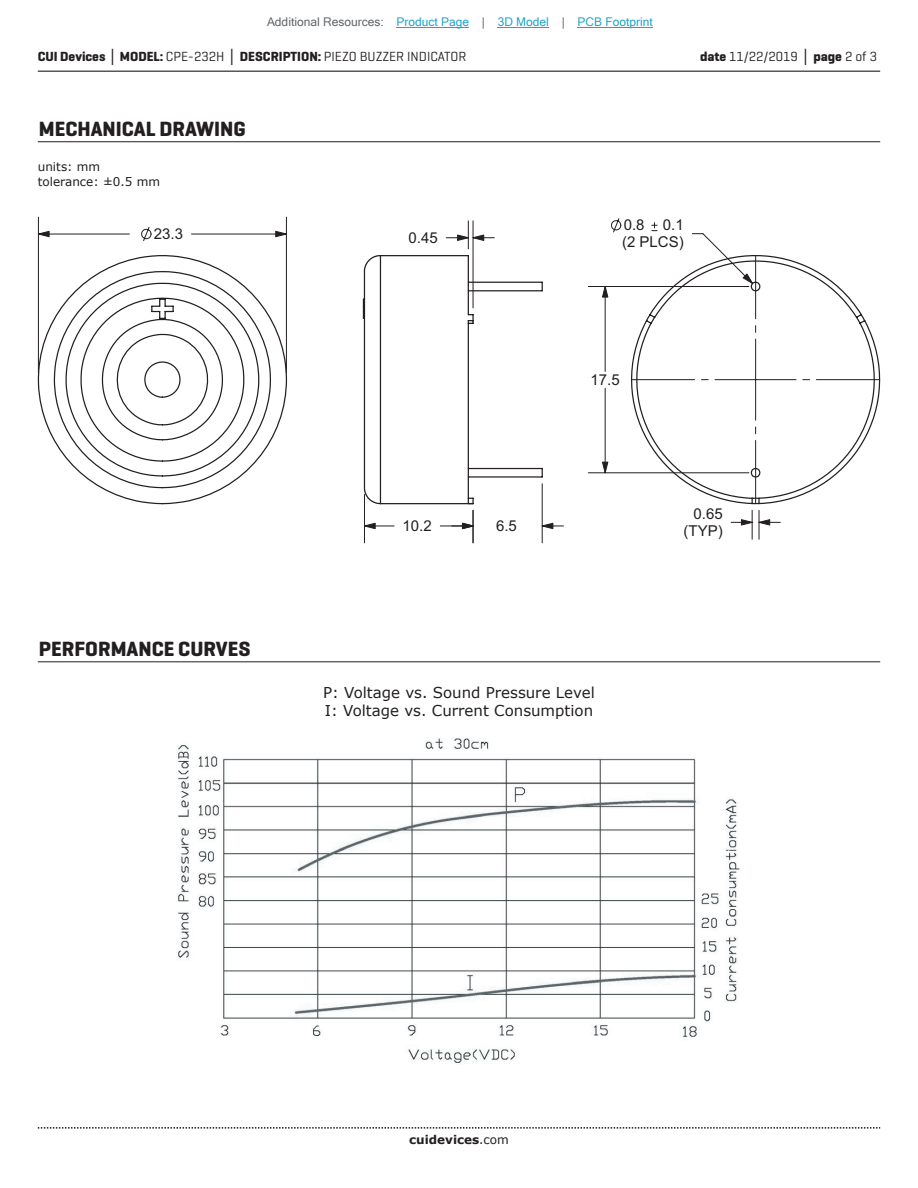
<style>
.page{position:relative;width:918px;height:1188px;background:#fff}
.page>*{position:absolute;margin:0;border:0;box-sizing:border-box;transform-origin:0 0}
.t1{font:700 21px "Geogrotesque";color:#231f20}
.t2{font:15px/18px "Verdana";color:#231f20}
.t3{font:15px/16.8px "Arial";color:#231f20;text-align:right}
.t4{font:700 13.5px "Geogrotesque";color:#231f20}
.t5{font:13.5px "Geogrotesque";color:#231f20}
.t6{font:12px "Microsoft Sans Serif";color:#23a4c6}
.t7{font:12px/14.4px "Verdana";color:#231f20}
.t8{font:700 12px "Verdana";color:#231f20}
.s1{color:#63676b}
.s2{font-family:"Verdana"}
.s3{font-weight:400}
.s4{font-weight:700}
.s5{font-family:"Verdana";font-weight:700}
</style>
<div class="page">
<hr style="left:38px;top:71px;width:842px;height:1px;background:#231f20">
<svg style="left:38px;top:1127px;width:842px;height:2px"></svg>
<hr style="left:38px;top:141px;width:842px;height:1px;background:#231f20">
<hr style="left:38px;top:661px;width:842px;height:1px;background:#231f20">
<svg style="left:38px;top:236px;width:842px;height:269px"></svg>
<hr style="left:715px;top:379px;width:81px;height:1px;background:#231f20">
<hr style="left:816px;top:379px;width:64px;height:1px;background:#231f20">
<hr style="left:755px;top:440px;width:1px;height:64px;background:#231f20">
<hr style="left:440px;top:526px;width:33px;height:1px;background:#231f20">
<hr style="left:364px;top:526px;width:30px;height:1px;background:#231f20">
<hr style="left:364px;top:494px;width:1px;height:49px;background:#231f20">
<hr style="left:473px;top:221px;width:1px;height:87px;background:#231f20">
<hr style="left:473px;top:510px;width:1px;height:33px;background:#231f20">
<hr style="left:542px;top:484px;width:1px;height:59px;background:#231f20">
<svg style="left:365px;top:523px;width:10px;height:6px"></svg>
<svg style="left:446px;top:221px;width:48px;height:28px"></svg>
<svg style="left:452px;top:523px;width:21px;height:6px"></svg>
<svg style="left:542px;top:523px;width:21px;height:6px"></svg>
<svg style="left:141px;top:227px;width:11px;height:15px"></svg>
<hr style="left:38px;top:217px;width:1px;height:156px;background:#231f20">
<hr style="left:286px;top:217px;width:1px;height:156px;background:#231f20">
<hr style="left:38px;top:234px;width:91px;height:1px;background:#231f20">
<hr style="left:191px;top:234px;width:95px;height:1px;background:#231f20">
<svg style="left:38px;top:231px;width:11px;height:6px"></svg>
<svg style="left:276px;top:231px;width:11px;height:6px"></svg>
<svg style="left:587px;top:218px;width:169px;height:256px"></svg>
<svg style="left:731px;top:510px;width:22px;height:29px"></svg>
<svg style="left:759px;top:510px;width:21px;height:29px"></svg>
<img style="left:178px;top:738px;width:562px;height:325px">
<hr style="left:397px;top:27px;width:72px;height:1px;background:#23a4c6">
<hr style="left:498px;top:27px;width:51px;height:1px;background:#23a4c6">
<hr style="left:578px;top:27px;width:75px;height:1px;background:#23a4c6">
<p class="t6" style="left:267px;top:15px;width:387px"><span class="s1">Additional Resources:</span> Product Page <span class="s1">|</span> 3D Model <span class="s1">|</span> PCB Footprint</p>
<p class="t4" style="left:38px;top:48px;width:430px">CUI Devices <span class="s2">│</span> MODEL: <span class="s3">CPE-232H</span> <span class="s2">│</span> DESCRIPTION: <span class="s3">PIEZO BUZZER INDICATOR</span></p>
<p class="t5" style="left:700px;top:48px;width:179px"><span class="s4">date</span> 11/22/2019 <span class="s5">│</span> <span class="s4">page</span> 2 of 3</p>
<h1 class="t1" style="left:39px;top:116px;width:208px">MECHANICAL DRAWING</h1>
<p class="t7" style="left:38px;top:160px;width:124px">units: mm tolerance: ±0.5 mm</p>
<p class="t3" style="left:154px;top:225px;width:31px">23.3</p>
<p class="t3" style="left:409px;top:229px;width:31px">0.45</p>
<p class="t3" style="left:624px;top:217px;width:22px">0.8</p>
<p class="t3" style="left:663px;top:217px;width:22px">0.1</p>
<p class="t3" style="left:622px;top:234px;width:63px">(2 PLCS)</p>
<p class="t3" style="left:591px;top:371px;width:31px">17.5</p>
<h1 class="t1" style="left:39px;top:636px;width:213px">PERFORMANCE CURVES</h1>
<p class="t3" style="left:403px;top:517px;width:31px">10.2</p>
<p class="t3" style="left:496px;top:517px;width:22px">6.5</p>
<p class="t2" style="left:323px;top:683px;width:273px">P: Voltage vs. Sound Pressure Level<br>I: Voltage vs. Current Consumption</p>
<p class="t3" style="left:684px;top:505px;width:41px">0.65 (TYP)</p>
<p class="t8" style="left:409px;top:1131px;width:101px">cuidevices<span class="s3">.com</span></p>
</div>
